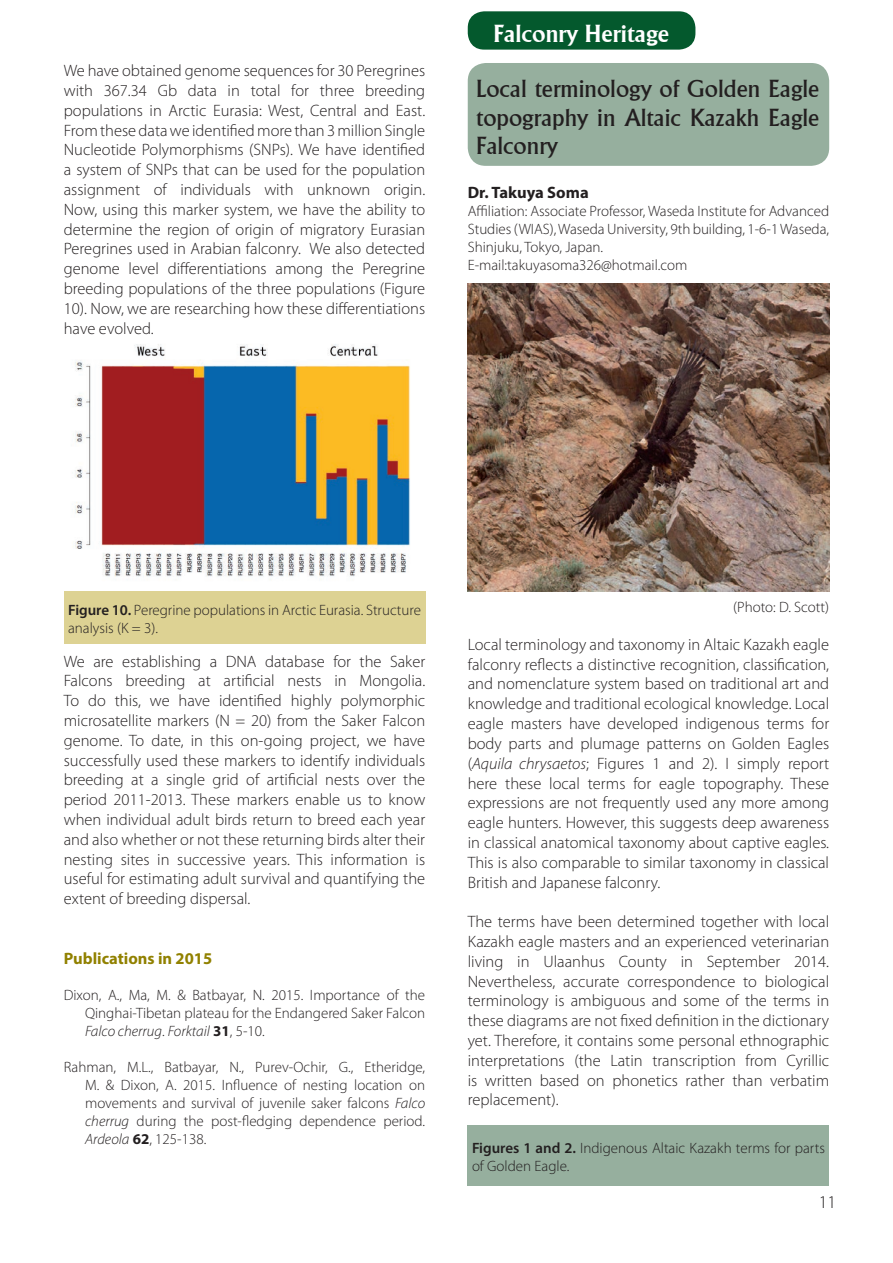
<style>
.page{position:relative;width:893px;height:1263px;background:#fff}
.page>*{position:absolute;margin:0;border:0;box-sizing:border-box;transform-origin:0 0}
.t1{font:24px/28.8px "Alberta";color:#231f20;text-align:justify}
.t2{font:700 24px "Alberta";color:#fff}
.t3{font:300 18px "Myriad Pro";color:#231f20}
.t4{font:300 16.5px/19.8px "Myriad Pro";color:#231f20;text-align:justify}
.t5{font:700 16.5px "Myriad Pro";color:#918100}
.t6{font:700 16.5px "Myriad Pro";color:#231f20}
.t7{font:300 15px/18px "Myriad Pro";color:#231f20}
.s1{font-weight:600}
.s2{font-style:italic}
.s3{font-weight:700}
</style>
<div class="page">
<img style="left:72px;top:344px;width:338px;height:236px">
<div style="left:64px;top:592px;width:361px;height:52px;background:#ddd293"></div>
<div style="left:468px;top:11px;width:227px;height:39px;background:#04592d;border-radius:16px"></div>
<div style="left:468px;top:63px;width:361px;height:103px;background:#96af9e;border-radius:18px"></div>
<img style="left:468px;top:283px;width:361px;height:309px">
<div style="left:468px;top:1125px;width:361px;height:61px;background:#96af9e"></div>
<p class="t4" style="left:64px;top:61px;width:363px">We have obtained genome sequences for 30 Peregrines with 367.34 Gb data in total for three breeding populations in Arctic Eurasia: West, Central and East.<br>From these data we identified more than 3 million Single Nucleotide Polymorphisms (SNPs). We have identified a system of SNPs that can be used for the population assignment of individuals with unknown origin.<br>Now, using this marker system, we have the ability to determine the region of origin of migratory Eurasian Peregrines used in Arabian falconry. We also detected genome level differentiations among the Peregrine breeding populations of the three populations (Figure 10). Now, we are researching how these differentiations have evolved.</p>
<h1 class="t2" style="left:494px;top:19px;width:177px">Falconry Heritage</h1>
<h1 class="t1" style="left:476px;top:74px;width:344px">Local terminology of Golden Eagle topography in Altaic Kazakh Eagle Falconry</h1>
<p class="t6" style="left:468px;top:182px;width:122px">Dr. Takuya Soma</p>
<p class="t7" style="left:468px;top:202px;width:363px">Affiliation: Associate Professor, Waseda Institute for Advanced Studies (WIAS), Waseda University, 9th building, 1-6-1 Waseda, Shinjuku, Tokyo, Japan.<br>E-mail:takuyasoma326@hotmail.com</p>
<p class="t7" style="left:68px;top:600px;width:354px"><span class="s1">Figure 10.</span> Peregrine populations in Arctic Eurasia. Structure analysis (K = 3).</p>
<p class="t4" style="left:64px;top:651px;width:363px">We are establishing a DNA database for the Saker Falcons breeding at artificial nests in Mongolia.<br>To do this, we have identified highly polymorphic microsatellite markers (N = 20) from the Saker Falcon genome. To date, in this on-going project, we have successfully used these markers to identify individuals breeding at a single grid of artificial nests over the period 2011-2013. These markers enable us to know when individual adult birds return to breed each year and also whether or not these returning birds alter their nesting sites in successive years. This information is useful for estimating adult survival and quantifying the extent of breeding dispersal.</p>
<p class="t5" style="left:64px;top:947px;width:150px">Publications in 2015</p>
<p class="t7" style="left:85px;top:985px;width:342px;text-align:justify;text-indent:-21px">Dixon, A., Ma, M. &amp; Batbayar, N. 2015. Importance of the Qinghai-Tibetan plateau for the Endangered Saker Falcon <span class="s2">Falco cherrug</span>. <span class="s2">Forktail</span> <span class="s3">31</span>, 5-10.</p>
<p class="t7" style="left:85px;top:1057px;width:342px;text-align:justify;text-indent:-21px">Rahman, M.L., Batbayar, N., Purev-Ochir, G., Etheridge, M. &amp; Dixon, A. 2015. Influence of nesting location on movements and survival of juvenile saker falcons <span class="s2">Falco cherrug</span> during the post-fledging dependence period.<br><span class="s2">Ardeola</span> <span class="s3">62</span>, 125-138.</p>
<p class="t7" style="left:733px;top:598px;width:97px">(Photo: D. Scott)</p>
<p class="t4" style="left:468px;top:634px;width:363px">Local terminology and taxonomy in Altaic Kazakh eagle falconry reflects a distinctive recognition, classification, and nomenclature system based on traditional art and knowledge and traditional ecological knowledge. Local eagle masters have developed indigenous terms for body parts and plumage patterns on Golden Eagles (<span class="s2">Aquila chrysaetos</span>; Figures 1 and 2). I simply report here these local terms for eagle topography. These expressions are not frequently used any more among eagle hunters. However, this suggests deep awareness in classical anatomical taxonomy about captive eagles.<br>This is also comparable to similar taxonomy in classical British and Japanese falconry.</p>
<p class="t4" style="left:468px;top:911px;width:363px">The terms have been determined together with local Kazakh eagle masters and an experienced veterinarian living in Ulaanhus County in September 2014.<br>Nevertheless, accurate correspondence to biological terminology is ambiguous and some of the terms in these diagrams are not fixed definition in the dictionary yet. Therefore, it contains some personal ethnographic interpretations (the Latin transcription from Cyrillic is written based on phonetics rather than verbatim replacement).</p>
<p class="t7" style="left:472px;top:1138px;width:354px"><span class="s1">Figures 1 and 2.</span> Indigenous Altaic Kazakh terms for parts of Golden Eagle.</p>
<p class="t3" style="left:819px;top:1191px;width:19px">11</p>
</div>
